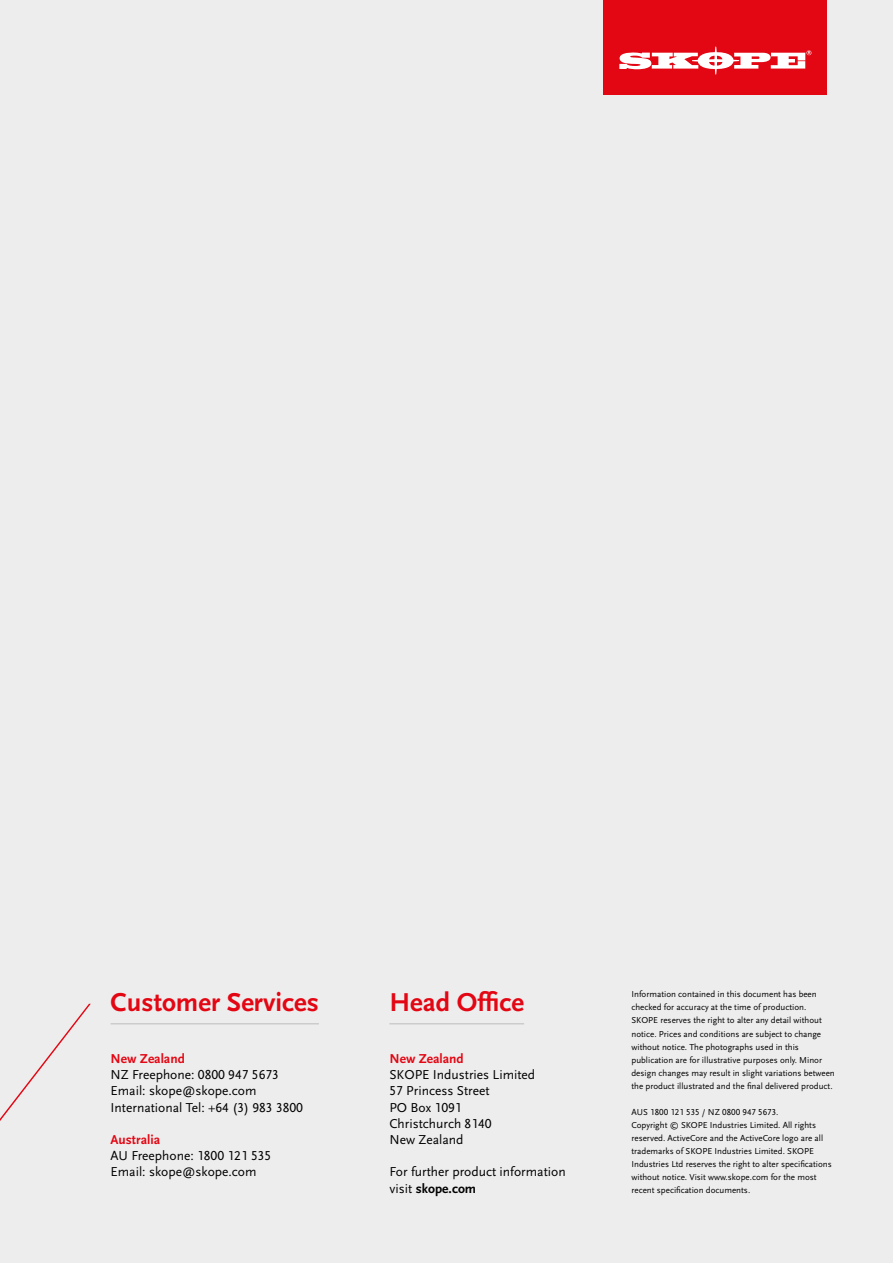
<style>
.page{position:relative;width:893px;height:1263px;background:#ededed}
.page>*{position:absolute;margin:0;border:0;box-sizing:border-box;transform-origin:0 0}
.t1{font:700 27px "Scala Sans LF";color:#e30613}
.t2{font:13.5px/16.2px "Scala Sans LF";color:#000}
.t3{font:700 13.5px "Scala Sans LF";color:#e30613}
.t4{font:9px/13px "Scala Sans LF";color:#000}
.s1{font-weight:700}
</style>
<div class="page">
<svg style="left:0;top:1004px;width:91px;height:117px"></svg>
<div style="left:603px;top:0;width:224px;height:94px;background:#e30613"></div>
<svg style="left:619px;top:47px;width:192px;height:28px"></svg>
<hr style="left:111px;top:1023px;width:208px;height:1px;background:#bcbcbc">
<hr style="left:389px;top:1023px;width:135px;height:1px;background:#bcbcbc">
<h1 class="t1" style="left:111px;top:986px;width:210px">Customer Services</h1>
<h2 class="t3" style="left:111px;top:1050px;width:76px">New Zealand</h2>
<h2 class="t2" style="left:111px;top:1066px;width:194px">NZ Freephone: 0800 947 5673<br>Email: skope@skope.com<br>International Tel: +64 (3) 983 3800</h2>
<h2 class="t3" style="left:111px;top:1131px;width:51px">Australia</h2>
<h2 class="t2" style="left:111px;top:1147px;width:162px">AU Freephone: 1800 121 535<br>Email: skope@skope.com</h2>
<h1 class="t1" style="left:389px;top:986px;width:136px">Head Office</h1>
<h2 class="t3" style="left:389px;top:1050px;width:76px">New Zealand</h2>
<h2 class="t2" style="left:389px;top:1066px;width:147px">SKOPE Industries Limited<br>57 Princess Street<br>PO Box 1091<br>Christchurch 8140<br>New Zealand</h2>
<h2 class="t2" style="left:389px;top:1164px;width:178px">For further product information visit <span class="s1">skope.com</span></h2>
<p class="t4" style="left:631px;top:988px;width:205px">Information contained in this document has been checked for accuracy at the time of production.<br>SKOPE reserves the right to alter any detail without notice. Prices and conditions are subject to change without notice. The photographs used in this publication are for illustrative purposes only. Minor design changes may result in slight variations between the product illustrated and the final delivered product.</p>
<p class="t4" style="left:631px;top:1105px;width:202px">AUS 1800 121 535 / NZ 0800 947 5673.<br>Copyright © SKOPE Industries Limited. All rights reserved. ActiveCore and the ActiveCore logo are all trademarks of SKOPE Industries Limited. SKOPE Industries Ltd reserves the right to alter specifications without notice. Visit www.skope.com for the most recent specification documents.</p>
</div>
